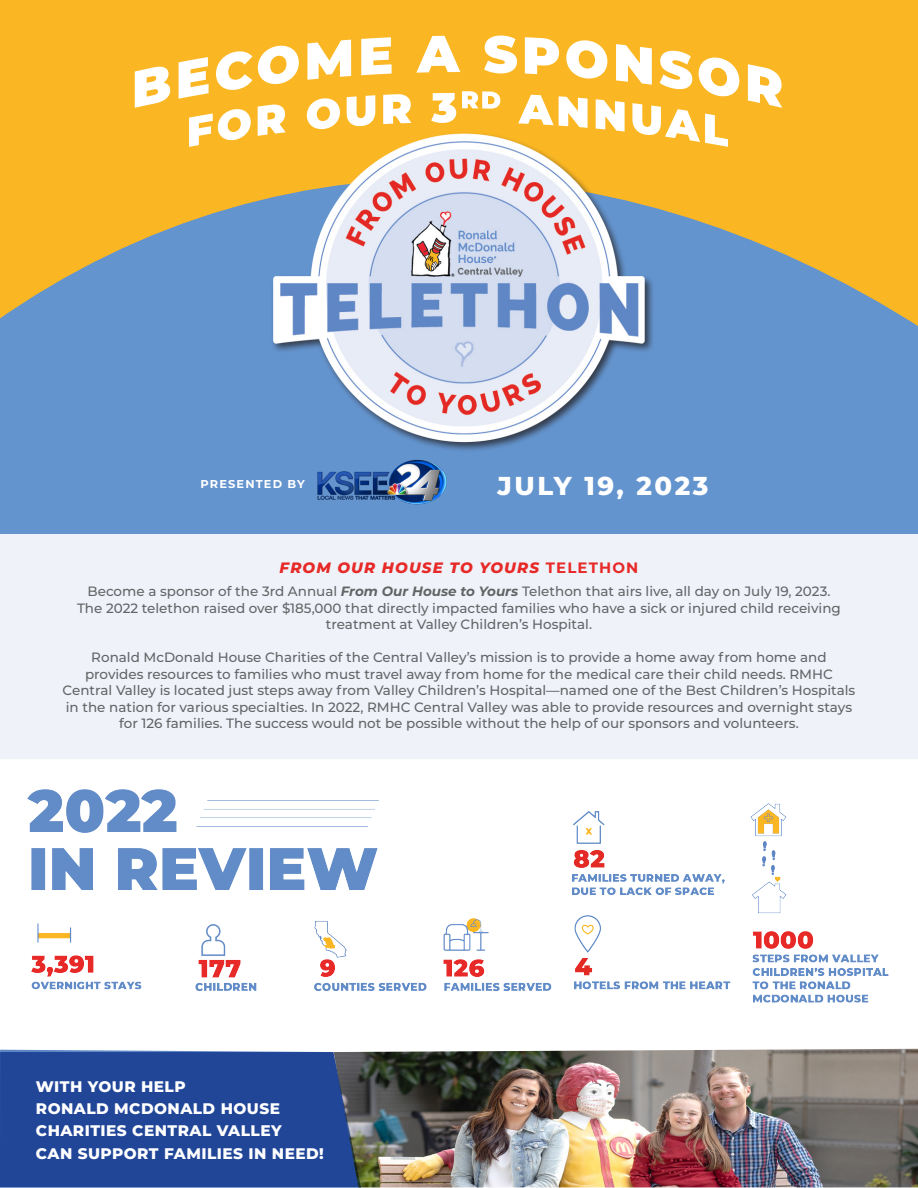
<style>
.page{position:relative;width:918px;height:1188px;background:#fff}
.page>*{position:absolute;margin:0;border:0;box-sizing:border-box;transform-origin:0 0}
.t1{font:800 25.8px "Montserrat";letter-spacing:.1em;color:#fff}
.t2{font:800 15.3px/22.4px "Montserrat";letter-spacing:.03em;color:#fff}
.t3{font:italic 800 15px "Montserrat";letter-spacing:.075em;color:#e72927}
.t4{font:500 13.5px/16.5px "Montserrat";color:#636466;text-align:center}
.t5{font:700 11.4px "Montserrat";letter-spacing:.1em;color:#fff}
.s1{font-weight:700;font-style:normal}
.s2{font-weight:700;font-style:italic}
</style>
<div class="page">
<img style="left:27px;top:789px;width:861px;height:214px">
<img style="left:354px;top:1049px;width:564px;height:138px">
<div style="left:0;top:1052px;width:361px;height:135px;background:#214698"></div>
<div style="left:0;top:351px;width:918px;height:183px;background:#6494ce"></div>
<svg style="left:0;top:0;width:918px;height:351px;background:#cfad53"></svg>
<div style="left:270px;top:132px;width:385px;height:320px;background:#231f20;opacity:.75"></div>
<img style="left:270px;top:129px;width:378px;height:316px">
<img style="left:310px;top:442px;width:144px;height:80px">
<div style="left:0;top:534px;width:918px;height:225px;background:#eff3f9"></div>
<svg style="left:135px;top:65px;width:35px;height:43px"></svg>
<svg style="left:179px;top:57px;width:30px;height:42px"></svg>
<svg style="left:216px;top:51px;width:36px;height:40px"></svg>
<svg style="left:258px;top:44px;width:41px;height:41px"></svg>
<svg style="left:748px;top:64px;width:34px;height:44px"></svg>
<svg style="left:189px;top:108px;width:62px;height:39px"></svg>
<svg style="left:258px;top:104px;width:28px;height:32px"></svg>
<svg style="left:307px;top:35px;width:432px;height:112px"></svg>
<p class="t5" style="left:200px;top:476px;width:106px">PRESENTED BY</p>
<p class="t1" style="left:497px;top:467px;width:212px">JULY 19, 2023</p>
<p class="t3" style="left:280px;top:557px;width:360px">FROM OUR HOUSE TO YOURS <span class="s1">TELETHON</span></p>
<p class="t4" style="left:77px;top:583px;width:765px">Become a sponsor of the 3rd Annual <span class="s2">From Our House to Yours</span> Telethon that airs live, all day on July 19, 2023.<br>The 2022 telethon raised over $185,000 that directly impacted families who have a sick or injured child receiving treatment at Valley Children’s Hospital.</p>
<p class="t4" style="left:63px;top:649px;width:794px">Ronald McDonald House Charities of the Central Valley’s mission is to provide a home away from home and provides resources to families who must travel away from home for the medical care their child needs. RMHC Central Valley is located just steps away from Valley Children’s Hospital—named one of the Best Children’s Hospitals in the nation for various specialties. In 2022, RMHC Central Valley was able to provide resources and overnight stays for 126 families. The success would not be possible without the help of our sponsors and volunteers.</p>
<p class="t2" style="left:36px;top:1074px;width:151px">WITH YOUR HELP</p>
<p class="t2" style="left:36px;top:1097px;width:247px">RONALD MCDONALD HOUSE<br>CHARITIES CENTRAL VALLEY</p>
<p class="t2" style="left:36px;top:1141px;width:289px">CAN SUPPORT FAMILIES IN NEED!</p>
</div>
